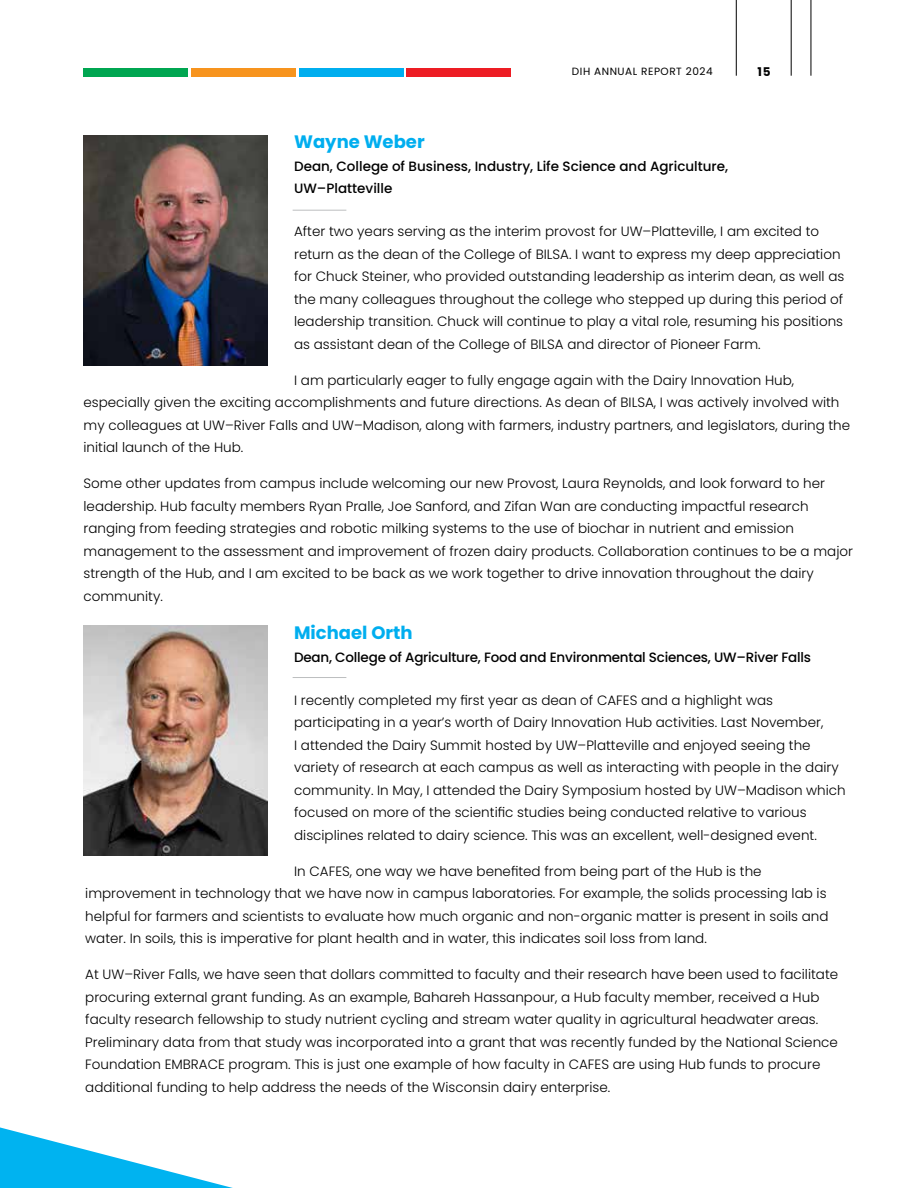
<style>
.page{position:relative;width:918px;height:1188px;background:#fff}
.page>*{position:absolute;margin:0;border:0;box-sizing:border-box;transform-origin:0 0}
.t1{font:700 18px "Poppins";color:#00aeef}
.t2{font:300 13.5px/22.5px "Poppins";color:#000}
.t3{font:500 13.5px/22.5px "Poppins";color:#000}
.t4{font:700 12px "Poppins";color:#000}
.t5{font:10.5px "Poppins";letter-spacing:.05em;color:#000}
</style>
<div class="page">
<hr style="left:791px;top:0;width:1px;height:76px;background:#000">
<hr style="left:811px;top:0;width:1px;height:76px;background:#000">
<hr style="left:736px;top:0;width:1px;height:76px;background:#000">
<div style="left:84px;top:68px;width:104px;height:9px;background:#00a651"></div>
<div style="left:191px;top:68px;width:105px;height:9px;background:#f7941e"></div>
<div style="left:299px;top:68px;width:105px;height:9px;background:#00aeef"></div>
<div style="left:406px;top:68px;width:105px;height:9px;background:#ed1d24"></div>
<img style="left:84px;top:136px;width:183px;height:229px">
<hr style="left:293px;top:210px;width:53px;height:1px;background:#bcbec0">
<img style="left:84px;top:626px;width:183px;height:229px">
<hr style="left:293px;top:677px;width:53px;height:1px;background:#bcbec0">
<svg style="left:0;top:1127px;width:233px;height:61px"></svg>
<p class="t5" style="left:572px;top:65px;width:142px">DIH ANNUAL REPORT 2024</p>
<p class="t4" style="left:758px;top:65px;width:14px">15</p>
<h1 class="t1" style="left:294px;top:132px;width:132px">Wayne Weber</h1>
<p class="t3" style="left:294px;top:155px;width:435px">Dean, College of Business, Industry, Life Science and Agriculture,<br>UW–Platteville</p>
<p class="t2" style="left:294px;top:220px;width:552px">After two years serving as the interim provost for UW–Platteville, I am excited to return as the dean of the College of BILSA. I want to express my deep appreciation for Chuck Steiner, who provided outstanding leadership as interim dean, as well as the many colleagues throughout the college who stepped up during this period of leadership transition. Chuck will continue to play a vital role, resuming his positions as assistant dean of the College of BILSA and director of Pioneer Farm.</p>
<p class="t2" style="left:84px;top:369px;width:768px;text-indent:211px">I am particularly eager to fully engage again with the Dairy Innovation Hub, especially given the exciting accomplishments and future directions. As dean of BILSA, I was actively involved with my colleagues at UW–River Falls and UW–Madison, along with farmers, industry partners, and legislators, during the initial launch of the Hub.</p>
<p class="t2" style="left:84px;top:472px;width:771px">Some other updates from campus include welcoming our new Provost, Laura Reynolds, and look forward to her leadership. Hub faculty members Ryan Pralle, Joe Sanford, and Zifan Wan are conducting impactful research ranging from feeding strategies and robotic milking systems to the use of biochar in nutrient and emission management to the assessment and improvement of frozen dairy products. Collaboration continues to be a major strength of the Hub, and I am excited to be back as we work together to drive innovation throughout the dairy community.</p>
<h1 class="t1" style="left:294px;top:623px;width:120px">Michael Orth</h1>
<p class="t3" style="left:294px;top:646px;width:518px">Dean, College of Agriculture, Food and Environmental Sciences, UW–River Falls</p>
<p class="t2" style="left:294px;top:689px;width:553px">I recently completed my first year as dean of CAFES and a highlight was participating in a year’s worth of Dairy Innovation Hub activities. Last November,<br>I attended the Dairy Summit hosted by UW–Platteville and enjoyed seeing the variety of research at each campus as well as interacting with people in the dairy community. In May, I attended the Dairy Symposium hosted by UW–Madison which focused on more of the scientific studies being conducted relative to various disciplines related to dairy science. This was an excellent, well-designed event.</p>
<p class="t2" style="left:85px;top:860px;width:745px;text-indent:209px">In CAFES, one way we have benefited from being part of the Hub is the improvement in technology that we have now in campus laboratories. For example, the solids processing lab is helpful for farmers and scientists to evaluate how much organic and non-organic matter is present in soils and water. In soils, this is imperative for plant health and in water, this indicates soil loss from land.</p>
<p class="t2" style="left:85px;top:963px;width:754px">At UW–River Falls, we have seen that dollars committed to faculty and their research have been used to facilitate procuring external grant funding. As an example, Bahareh Hassanpour, a Hub faculty member, received a Hub faculty research fellowship to study nutrient cycling and stream water quality in agricultural headwater areas.<br>Preliminary data from that study was incorporated into a grant that was recently funded by the National Science Foundation EMBRACE program. This is just one example of how faculty in CAFES are using Hub funds to procure additional funding to help address the needs of the Wisconsin dairy enterprise.</p>
</div>
